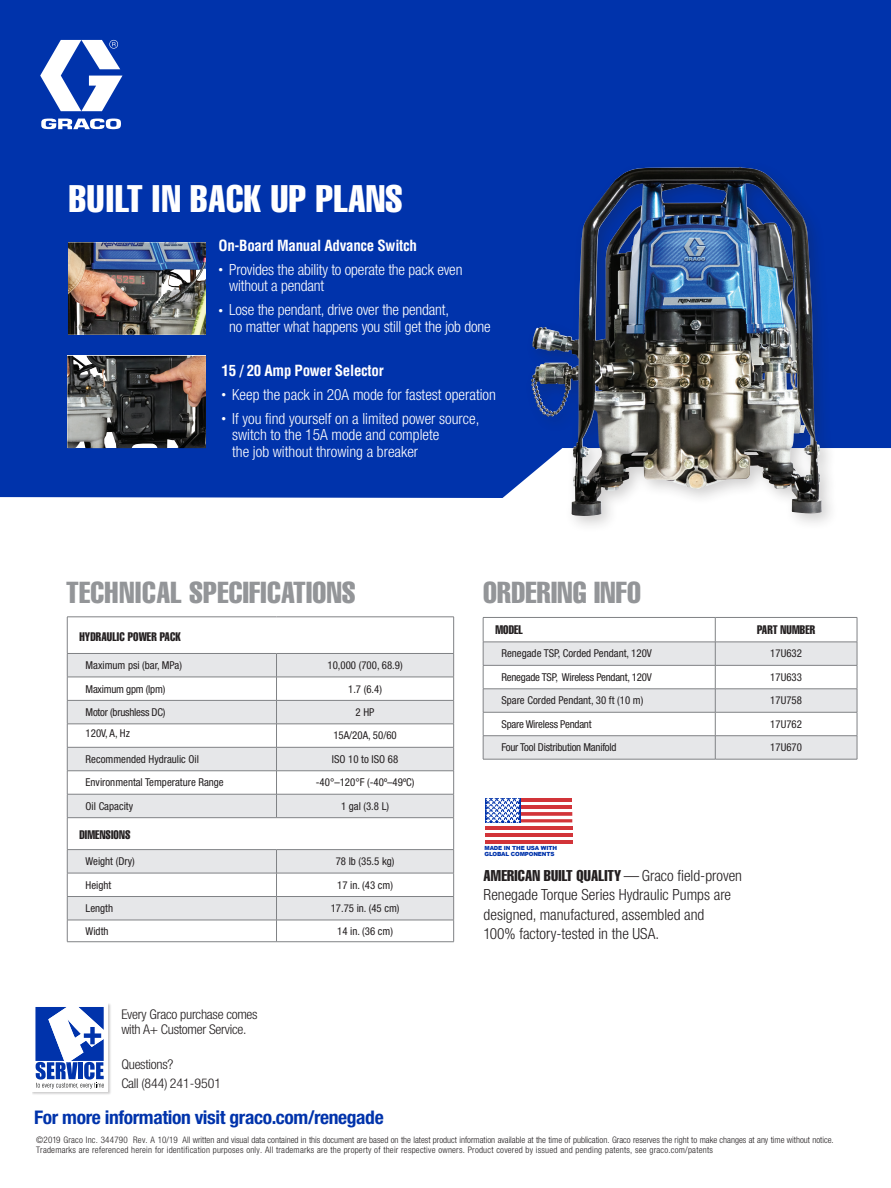
<style>
.page{position:relative;width:891px;height:1188px;background:#fff}
.page>*{position:absolute;margin:0;border:0;box-sizing:border-box;transform-origin:0 0}
.t1{font:37.8px "Helvetica LT Std Comp";letter-spacing:.01em;color:#fff}
.t2{font:29.85px "Helvetica LT Std Comp";letter-spacing:.01em;color:#939598}
.t3{font:700 condensed 18.75px "Helvetica Neue LT Std";letter-spacing:-.02em;color:#0033ab;scale:1.04 1}
.t4{font:300 condensed 15.3px/16.5px "Helvetica Neue LT Std";color:#fff}
.t5{font:300 condensed 15.3px/19.5px "Helvetica Neue LT Std";color:#231f20}
.t6{font:700 condensed 15px "Helvetica LT Std";letter-spacing:-.02em;color:#fff}
.t7{font:300 condensed 13.35px/15px "Helvetica Neue LT Std";letter-spacing:-.02em;color:#231f20;scale:1.04 1}
.t8{font:300 condensed 13.35px "Helvetica Neue LT Std";color:#231f20;scale:1.04 1}
.t9{font:12.15px "Helvetica LT Std Comp";letter-spacing:.01em;color:#231f20;scale:.95 1}
.t10{font:condensed 10.8px "Helvetica Neue LT Std";color:#231f20}
.t11{font:condensed 10.8px "Helvetica Neue LT Std";letter-spacing:-.02em;color:#231f20}
.t12{font:300 condensed 9px/10.8px "Helvetica Neue LT Std";letter-spacing:.025em;color:#231f20}
.t13{font:900 5.7px/6.1px "Arial";letter-spacing:-.025em;color:#0033ab}
.s1{font-size:9.3px}
.s2{font-family:"Helvetica LT Std Comp";font-weight:400;font-stretch:normal}
</style>
<div class="page">
<div style="left:0;top:0;width:891px;height:498px;background:#0033ab"></div>
<svg style="left:40px;top:40px;width:83px;height:89px"></svg>
<div style="left:32px;top:1003px;width:79px;height:93px;background:#231f20;opacity:.22"></div>
<div style="left:31px;top:1003px;width:77px;height:89px;background:#fff"></div>
<svg style="left:35px;top:1007px;width:69px;height:82px"></svg>
<svg style="left:68px;top:654px;width:385px;height:266px;fill:#e6e7e9"></svg>
<div style="left:67px;top:818px;width:387px;height:32px;background:#fff"></div>
<hr style="left:67px;top:617px;width:210px;height:1px;background:#808285">
<hr style="left:67px;top:617px;width:1px;height:36px;background:#808285">
<hr style="left:277px;top:617px;width:177px;height:1px;background:#808285">
<hr style="left:453px;top:617px;width:1px;height:36px;background:#808285">
<hr style="left:67px;top:653px;width:210px;height:1px;background:#808285">
<hr style="left:277px;top:653px;width:177px;height:1px;background:#808285">
<hr style="left:67px;top:677px;width:210px;height:1px;background:#808285">
<hr style="left:277px;top:677px;width:177px;height:1px;background:#808285">
<hr style="left:67px;top:700px;width:210px;height:1px;background:#808285">
<hr style="left:277px;top:700px;width:177px;height:1px;background:#808285">
<hr style="left:67px;top:724px;width:210px;height:1px;background:#808285">
<hr style="left:277px;top:724px;width:177px;height:1px;background:#808285">
<hr style="left:67px;top:747px;width:210px;height:1px;background:#808285">
<hr style="left:277px;top:747px;width:177px;height:1px;background:#808285">
<hr style="left:67px;top:771px;width:210px;height:1px;background:#808285">
<hr style="left:277px;top:771px;width:177px;height:1px;background:#808285">
<hr style="left:67px;top:794px;width:210px;height:1px;background:#808285">
<svg style="left:67px;top:654px;width:1px;height:163px"></svg>
<hr style="left:277px;top:794px;width:177px;height:1px;background:#808285">
<svg style="left:276px;top:654px;width:1px;height:163px"></svg>
<svg style="left:453px;top:654px;width:1px;height:163px"></svg>
<hr style="left:67px;top:817px;width:210px;height:1px;background:#808285">
<hr style="left:67px;top:818px;width:1px;height:31px;background:#808285">
<hr style="left:277px;top:817px;width:177px;height:1px;background:#808285">
<hr style="left:453px;top:818px;width:1px;height:31px;background:#808285">
<hr style="left:67px;top:849px;width:210px;height:1px;background:#808285">
<hr style="left:277px;top:849px;width:177px;height:1px;background:#808285">
<hr style="left:67px;top:873px;width:210px;height:1px;background:#808285">
<hr style="left:277px;top:873px;width:177px;height:1px;background:#808285">
<hr style="left:67px;top:896px;width:210px;height:1px;background:#808285">
<hr style="left:277px;top:896px;width:177px;height:1px;background:#808285">
<hr style="left:67px;top:920px;width:210px;height:1px;background:#808285">
<svg style="left:67px;top:850px;width:1px;height:91px"></svg>
<hr style="left:277px;top:920px;width:177px;height:1px;background:#808285">
<svg style="left:276px;top:850px;width:1px;height:91px"></svg>
<svg style="left:453px;top:850px;width:1px;height:91px"></svg>
<hr style="left:67px;top:941px;width:210px;height:1px;background:#808285">
<hr style="left:277px;top:941px;width:177px;height:1px;background:#808285">
<svg style="left:484px;top:618px;width:373px;height:24px"></svg>
<svg style="left:484px;top:643px;width:373px;height:116px;fill:#e6e7e9"></svg>
<hr style="left:483px;top:617px;width:232px;height:1px;background:#808285">
<hr style="left:715px;top:617px;width:142px;height:1px;background:#808285">
<hr style="left:483px;top:642px;width:232px;height:1px;background:#808285">
<hr style="left:715px;top:642px;width:142px;height:1px;background:#808285">
<hr style="left:483px;top:665px;width:232px;height:1px;background:#808285">
<hr style="left:715px;top:665px;width:142px;height:1px;background:#808285">
<hr style="left:483px;top:689px;width:232px;height:1px;background:#808285">
<hr style="left:715px;top:689px;width:142px;height:1px;background:#808285">
<hr style="left:483px;top:712px;width:232px;height:1px;background:#808285">
<hr style="left:715px;top:712px;width:142px;height:1px;background:#808285">
<hr style="left:483px;top:735px;width:232px;height:1px;background:#808285">
<svg style="left:483px;top:618px;width:1px;height:141px"></svg>
<hr style="left:715px;top:735px;width:142px;height:1px;background:#808285">
<svg style="left:715px;top:618px;width:1px;height:141px"></svg>
<svg style="left:857px;top:618px;width:1px;height:141px"></svg>
<hr style="left:483px;top:759px;width:232px;height:1px;background:#808285">
<hr style="left:715px;top:759px;width:142px;height:1px;background:#808285">
<div style="left:524px;top:159px;width:315px;height:375px;background:#231f20;opacity:.22"></div>
<img style="left:530px;top:167px;width:209px;height:251px">
<svg style="left:485px;top:798px;width:88px;height:46px"></svg>
<img style="left:68px;top:242px;width:138px;height:93px">
<img style="left:67px;top:356px;width:139px;height:92px">
<p class="t1" style="left:69px;top:174px;width:335px">BUILT IN BACK UP PLANS</p>
<p class="t6" style="left:219px;top:236px;width:200px">On-Board Manual Advance Switch</p>
<p class="t4" style="left:229px;top:261px;width:235px;text-indent:-11px"><span class="s1">•</span> Provides the ability to operate the pack even without a pendant</p>
<p class="t4" style="left:229px;top:301px;width:263px;text-indent:-11px"><span class="s1">•</span> Lose the pendant, drive over the pendant,<br>no matter what happens you still get the job done</p>
<p class="t6" style="left:222px;top:361px;width:164px">15 / 20 Amp Power Selector</p>
<p class="t4" style="left:222px;top:386px;width:276px"><span class="s1">•</span> Keep the pack in 20A mode for fastest operation</p>
<p class="t4" style="left:232px;top:410px;width:249px;text-indent:-11px"><span class="s1">•</span> If you find yourself on a limited power source, switch to the 15A mode and complete<br>the job without throwing a breaker</p>
<p class="t2" style="left:66px;top:574px;width:291px">TECHNICAL SPECIFICATIONS</p>
<p class="t9" style="left:79px;top:629px;width:108px">HYDRAULIC POWER PACK</p>
<p class="t10" style="left:86px;top:659px;width:98px">Maximum psi (bar, MPa)</p>
<p class="t10" style="left:327px;top:659px;width:77px">10,000 (700, 68.9)</p>
<p class="t11" style="left:86px;top:682px;width:81px">Maximum gpm (lpm)</p>
<p class="t10" style="left:348px;top:682px;width:35px">1.7 (6.4)</p>
<p class="t11" style="left:86px;top:706px;width:81px">Motor (brushless DC)</p>
<p class="t10" style="left:356px;top:706px;width:20px">2 HP</p>
<p class="t10" style="left:86px;top:727px;width:46px">120V, A, Hz</p>
<p class="t10" style="left:333px;top:729px;width:65px">15A/20A, 50/60</p>
<p class="t10" style="left:86px;top:753px;width:115px">Recommended Hydraulic Oil</p>
<p class="t10" style="left:332px;top:753px;width:68px">ISO 10 to ISO 68</p>
<p class="t10" style="left:86px;top:776px;width:140px">Environmental Temperature Range</p>
<p class="t10" style="left:316px;top:776px;width:100px">-40°–120°F (-40º–49ºC)</p>
<p class="t10" style="left:86px;top:800px;width:49px">Oil Capacity</p>
<p class="t10" style="left:341px;top:800px;width:50px">1 gal (3.8 L)</p>
<p class="t9" style="left:79px;top:827px;width:55px">DIMENSIONS</p>
<p class="t10" style="left:86px;top:855px;width:51px">Weight (Dry)</p>
<p class="t10" style="left:336px;top:855px;width:60px">78 lb (35.5 kg)</p>
<p class="t10" style="left:86px;top:879px;width:27px">Height</p>
<p class="t10" style="left:337px;top:879px;width:57px">17 in. (43 cm)</p>
<p class="t10" style="left:86px;top:902px;width:29px">Length</p>
<p class="t10" style="left:331px;top:902px;width:70px">17.75 in. (45 cm)</p>
<p class="t10" style="left:86px;top:925px;width:24px">Width</p>
<p class="t10" style="left:337px;top:925px;width:57px">14 in. (36 cm)</p>
<p class="t7" style="left:121px;top:1007px;width:133px">Every Graco purchase comes with A+ Customer Service.</p>
<p class="t7" style="left:121px;top:1057px;width:52px">Questions?</p>
<p class="t8" style="left:121px;top:1076px;width:98px">Call (844) 241-9501</p>
<p class="t3" style="left:34px;top:1106px;width:338px">For more information visit graco.com/renegade</p>
<p class="t2" style="left:483px;top:574px;width:159px">ORDERING INFO</p>
<p class="t9" style="left:495px;top:622px;width:31px">MODEL</p>
<p class="t9" style="left:757px;top:622px;width:63px">PART NUMBER</p>
<p class="t10" style="left:501px;top:647px;width:152px">Renegade TSP, Corded Pendant, 120V</p>
<p class="t10" style="left:770px;top:647px;width:33px">17U632</p>
<p class="t11" style="left:501px;top:671px;width:152px">Renegade TSP, Wireless Pendant, 120V</p>
<p class="t10" style="left:770px;top:671px;width:33px">17U633</p>
<p class="t10" style="left:501px;top:694px;width:143px">Spare Corded Pendant, 30 ft (10 m)</p>
<p class="t10" style="left:770px;top:694px;width:33px">17U758</p>
<p class="t11" style="left:501px;top:718px;width:92px">Spare Wireless Pendant</p>
<p class="t10" style="left:770px;top:718px;width:33px">17U762</p>
<p class="t11" style="left:501px;top:741px;width:117px">Four Tool Distribution Manifold</p>
<p class="t10" style="left:770px;top:741px;width:33px">17U670</p>
<p class="t13" style="left:484px;top:845px;width:74px">MADE IN THE USA WITH<br>GLOBAL COMPONENTS</p>
<p class="t5" style="left:484px;top:865px;width:260px"><span class="s2">AMERICAN BUILT QUALITY</span> — Graco field-proven Renegade Torque Series Hydraulic Pumps are designed, manufactured, assembled and<br>100% factory-tested in the USA.</p>
<p class="t12" style="left:36px;top:1134px;width:799px">©2019 Graco Inc. 344790 Rev. A 10/19 All written and visual data contained in this document are based on the latest product information available at the time of publication. Graco reserves the right to make changes at any time without notice.<br>Trademarks are referenced herein for identification purposes only. All trademarks are the property of their respective owners. Product covered by issued and pending patents, see graco.com/patents</p>
</div>
